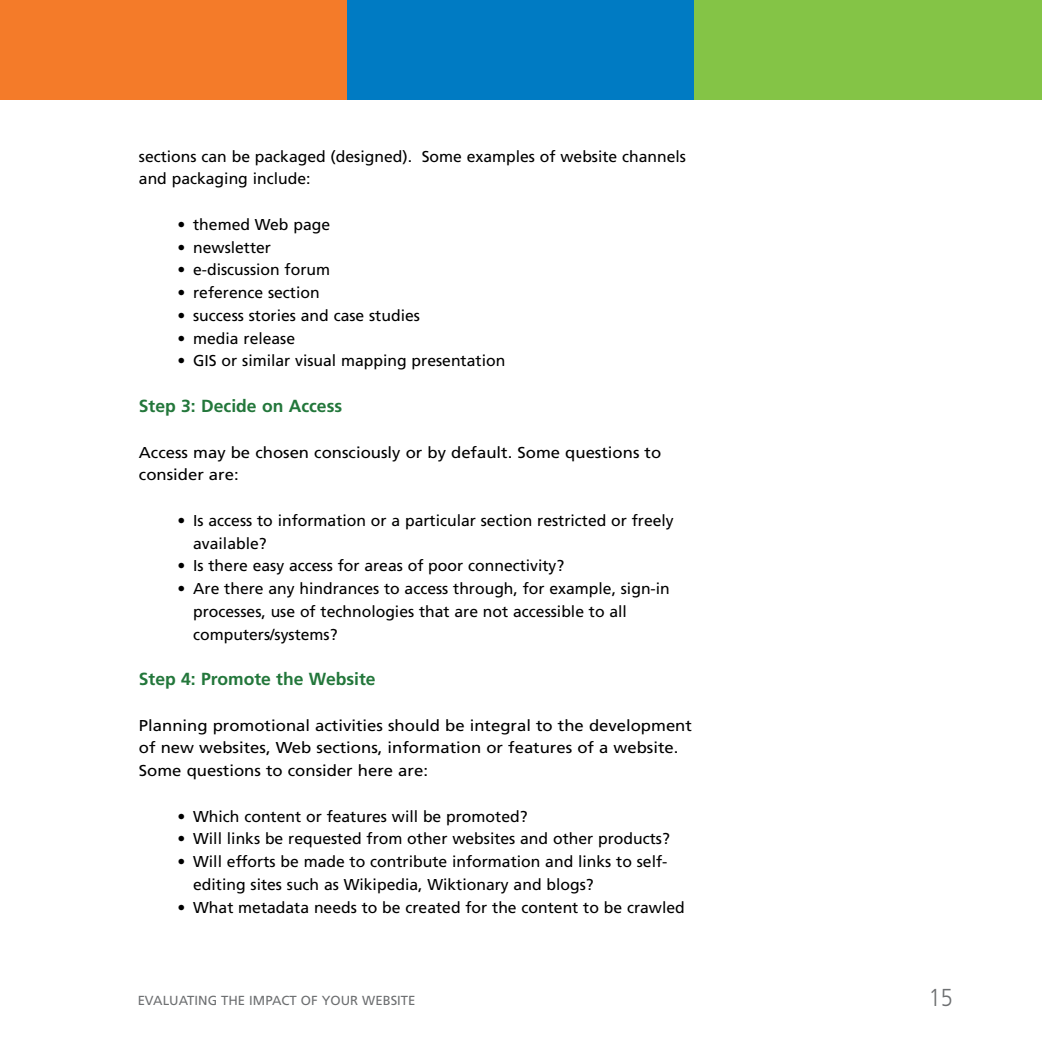
<style>
.page{position:relative;width:1042px;height:1042px;background:#fff}
.page>*{position:absolute;margin:0;border:0;box-sizing:border-box;transform-origin:0 0}
.t1{font:300 24.5px "Frutiger LT Std";color:#6d6f71;scale:.88 1}
.t2{font:700 17.5px "Frutiger LT Std";color:#23773b}
.t3{font:15.75px/22.8px "Frutiger LT Std";color:#000}
.t4{font:15.75px/22.8px "Frutiger LT Std";color:#000;scale:1.06 1}
.t5{font:13.12px "Frutiger LT Std";color:#6d6f71}
</style>
<div class="page">
<div style="left:0;top:0;width:347px;height:99px;background:#f47b29"></div>
<div style="left:347px;top:0;width:347px;height:99px;background:#007bc3"></div>
<div style="left:694px;top:0;width:348px;height:99px;background:#84c446"></div>
<p class="t3" style="left:139px;top:145px;width:549px">sections can be packaged (designed). Some examples of website channels and packaging include:</p>
<p class="t3" style="left:177px;top:213px;width:154px">• themed Web page</p>
<p class="t3" style="left:177px;top:236px;width:95px">• newsletter</p>
<p class="t3" style="left:177px;top:259px;width:154px">• e-discussion forum</p>
<p class="t3" style="left:177px;top:281px;width:144px">• reference section</p>
<p class="t3" style="left:177px;top:304px;width:244px">• success stories and case studies</p>
<p class="t3" style="left:177px;top:327px;width:119px">• media release</p>
<p class="t3" style="left:177px;top:350px;width:17px">• GIS</p>
<p class="t3" style="left:222px;top:350px;width:285px">or similar visual mapping presentation</p>
<p class="t2" style="left:139px;top:396px;width:205px">Step 3: Decide on Access</p>
<p class="t4" style="left:139px;top:441px;width:494px">Access may be chosen consciously or by default. Some questions to consider are:</p>
<p class="t3" style="left:193px;top:509px;width:482px;text-indent:-16px">• Is access to information or a particular section restricted or freely available?</p>
<p class="t3" style="left:177px;top:554px;width:388px">• I s there easy access for areas of poor connectivity?</p>
<p class="t3" style="left:193px;top:577px;width:478px;text-indent:-16px">• Are there any hindrances to access through, for example, sign-in processes, use of technologies that are not accessible to all computers/systems?</p>
<p class="t2" style="left:139px;top:669px;width:238px">Step 4: Promote the Website</p>
<p class="t4" style="left:139px;top:714px;width:523px">Planning promotional activities should be integral to the development of new websites, Web sections, information or features of a website.<br>Some questions to consider here are:</p>
<p class="t3" style="left:177px;top:805px;width:352px">• Which content or features will be promoted?</p>
<p class="t3" style="left:177px;top:827px;width:494px">• Will links be requested from other websites and other products?</p>
<p class="t3" style="left:193px;top:850px;width:476px;text-indent:-16px">• Will efforts be made to contribute information and links to self&shy;editing sites such as Wikipedia, Wiktionary and blogs?</p>
<p class="t3" style="left:177px;top:896px;width:509px">• What metadata needs to be created for the content to be crawled</p>
<p class="t5" style="left:138px;top:993px;width:277px">Evaluating the impact of your we bsite</p>
<h1 class="t1" style="left:928px;top:983px;width:29px">1 5</h1>
</div>
